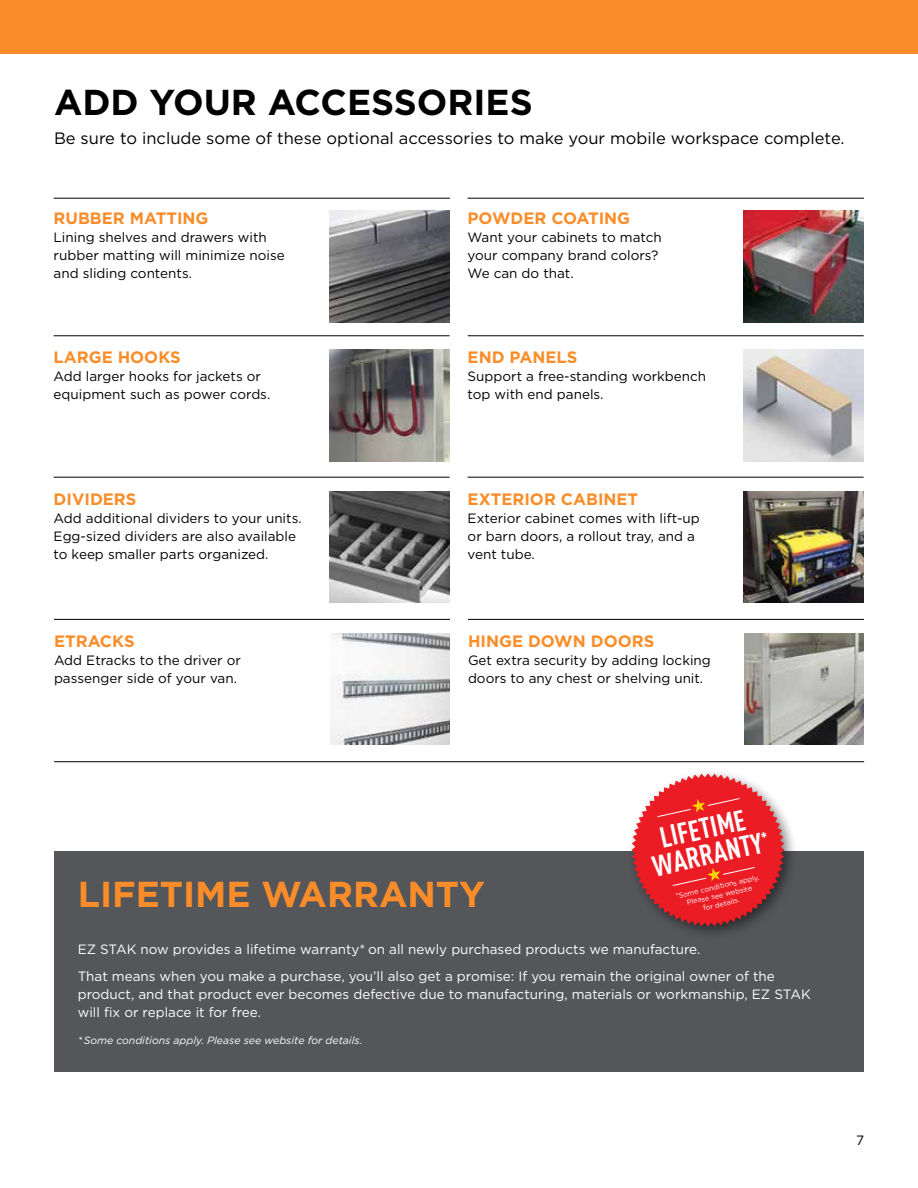
<style>
.page{position:relative;width:918px;height:1188px;background:#fff}
.page>*{position:absolute;margin:0;border:0;box-sizing:border-box;transform-origin:0 0}
.t1{font:700 36px "Gotham";color:#000}
.t2{font:700 36px "Gotham";color:#fa8d29}
.t3{font:700 28.8px/26.4px "DIN Cond";color:#fff;text-align:center}
.t4{font:700 16.5px "Gotham";color:#fa8d29}
.t5{font:16.5px "Gotham";color:#000}
.t6{font:13.5px/18px "Gotham";color:#000}
.t7{font:13.5px/27px "Gotham";color:#fff}
.t8{font:italic 10.5px "Gotham";color:#fff}
.t9{font:7.2px/8.9px "Gotham";color:#fff;text-align:center}
</style>
<div class="page">
<div style="left:54px;top:852px;width:810px;height:220px;background:#55565a"></div>
<img style="left:744px;top:491px;width:120px;height:112px">
<div style="left:0;top:0;width:918px;height:54px;background:#fa8d29"></div>
<img style="left:330px;top:210px;width:120px;height:112px">
<img style="left:330px;top:350px;width:120px;height:111px">
<img style="left:330px;top:491px;width:120px;height:112px">
<img style="left:744px;top:210px;width:120px;height:112px">
<img style="left:744px;top:350px;width:120px;height:111px">
<hr style="left:54px;top:336px;width:396px;height:1px;background:#000">
<hr style="left:54px;top:477px;width:396px;height:1px;background:#000">
<hr style="left:54px;top:198px;width:396px;height:1px;background:#000">
<div style="left:626px;top:768px;width:173px;height:173px;background:#000;opacity:.5"></div>
<hr style="left:468px;top:336px;width:396px;height:1px;background:#000">
<hr style="left:468px;top:477px;width:396px;height:1px;background:#000">
<hr style="left:468px;top:198px;width:396px;height:1px;background:#000">
<img style="left:744px;top:633px;width:120px;height:112px">
<img style="left:330px;top:633px;width:120px;height:112px">
<hr style="left:54px;top:619px;width:396px;height:1px;background:#000">
<hr style="left:54px;top:761px;width:810px;height:1px;background:#000">
<hr style="left:468px;top:619px;width:396px;height:1px;background:#000">
<svg style="left:631px;top:773px;width:154px;height:154px"></svg>
<h1 class="t1" style="left:54px;top:82px;width:480px">ADD YOUR ACCESSORIES</h1>
<p class="t5" style="left:54px;top:129px;width:792px">Be sure to include some of these optional accessories to make your mobile workspace complete.</p>
<p class="t4" style="left:54px;top:209px;width:156px">RUBBER MATTING</p>
<p class="t6" style="left:54px;top:228px;width:233px">Lining shelves and drawers with rubber matting will minimize noise and sliding contents.</p>
<p class="t4" style="left:54px;top:348px;width:129px">LARGE HOOKS</p>
<p class="t6" style="left:54px;top:367px;width:218px">Add larger hooks for jackets or equipment such as power cords.</p>
<p class="t4" style="left:54px;top:489px;width:84px">DIVIDERS</p>
<p class="t6" style="left:54px;top:509px;width:250px">Add additional dividers to your units.<br>Egg-sized dividers are also available to keep smaller parts organized.</p>
<p class="t4" style="left:54px;top:632px;width:82px">ETRACKS</p>
<p class="t6" style="left:54px;top:651px;width:188px">Add Etracks to the driver or passenger side of your van.</p>
<p class="t4" style="left:468px;top:209px;width:164px">POWDER COATING</p>
<p class="t6" style="left:468px;top:228px;width:196px">Want your cabinets to match your company brand colors?<br>We can do that.</p>
<p class="t4" style="left:468px;top:348px;width:111px">END PANELS</p>
<p class="t6" style="left:468px;top:367px;width:240px">Support a free-standing workbench top with end panels.</p>
<p class="t4" style="left:468px;top:489px;width:172px">EXTERIOR CABINET</p>
<p class="t6" style="left:468px;top:509px;width:234px">Exterior cabinet comes with lift-up or barn doors, a rollout tray, and a vent tube.</p>
<p class="t4" style="left:468px;top:632px;width:188px">HINGE DOWN DOORS</p>
<p class="t6" style="left:468px;top:651px;width:244px">Get extra security by adding locking doors to any chest or shelving unit.</p>
<h2 class="t3" style="left:645px;top:827px;width:113px;rotate:-12deg">LIFETIME<br>WARRANTY</h2>
<h1 class="t2" style="left:78px;top:873px;width:409px">LIFETIME WARRANTY</h1>
<p class="t9" style="left:675px;top:892px;width:87px;rotate:-13deg">*Some conditions apply.<br>Please see website<br>for details.</p>
<p class="t7" style="left:78px;top:935px;width:699px">EZ STAK now provides a lifetime warranty* on all newly purchased products we manufacture.<br>That means when you make a purchase, you’ll also get a promise: If you remain the original owner of the</p>
<p class="t7" style="left:78px;top:985px;width:734px;line-height:18px">product, and that product ever becomes defective due to manufacturing, materials or workmanship, EZ STAK will fix or replace it for free.</p>
<p class="t8" style="left:78px;top:1034px;width:286px">* Some conditions apply. Please see website for details.</p>
<p class="t6" style="left:856px;top:1131px;width:10px">7</p>
</div>
